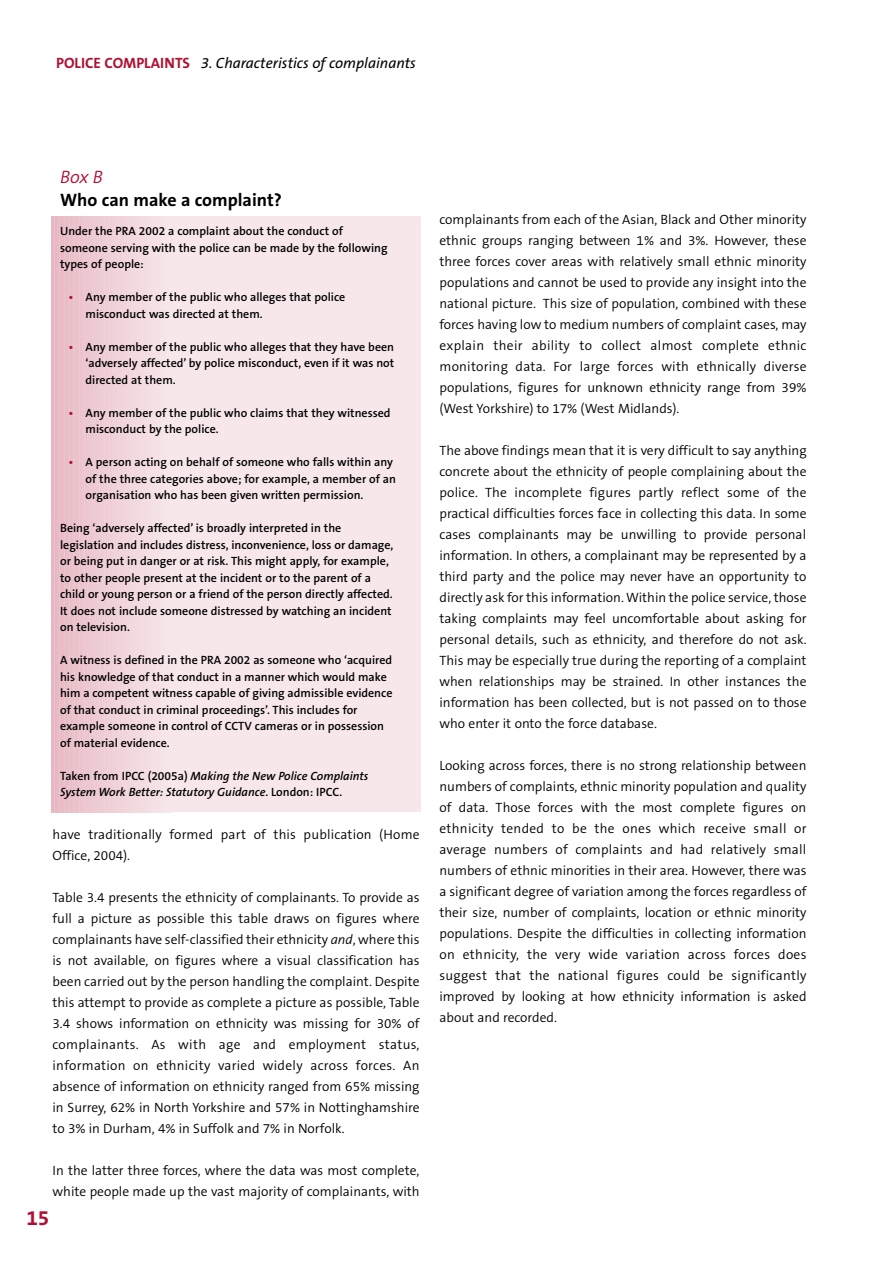
<style>
.page{position:relative;width:893px;height:1263px;background:#fff}
.page>*{position:absolute;margin:0;border:0;box-sizing:border-box;transform-origin:0 0}
.t1{font:700 21px "The Sans B7";color:#af1133}
.t2{font:700 18px "The Sans B7";color:#000}
.t3{font:italic 300 18px "The Sans B4";color:#af1133}
.t4{font:italic 15px "The Sans B5 Plain";color:#000}
.t5{font:300 13.5px/21px "The Sans B4";color:#000;text-align:justify}
.t6{font:600 12px/16.5px "The Sans B6";color:#000}
.t7{font:italic 600 12px/16.5px "The Sans B6";color:#000}
.s1{font-family:"The Sans B7";font-weight:700;font-style:normal;color:#af1133}
.s2{color:#af1133}
.s3{font-style:normal}
.s4{font-style:italic}
</style>
<div class="page">
<div style="left:51px;top:216px;width:370px;height:596px;background:#f7e7eb"></div>
<div style="left:51px;top:216px;width:5px;height:596px;background:#e7b8c3"></div>
<div style="left:53px;top:216px;width:6px;height:596px;background:#ebc2cb"></div>
<div style="left:55px;top:216px;width:6px;height:596px;background:#e8bac4"></div>
<div style="left:61px;top:216px;width:5px;height:596px;background:#e9bcc6"></div>
<div style="left:66px;top:216px;width:5px;height:596px;background:#e9bec8"></div>
<div style="left:71px;top:216px;width:5px;height:596px;background:#eac1c9"></div>
<div style="left:76px;top:216px;width:5px;height:596px;background:#ebc2cb"></div>
<div style="left:81px;top:216px;width:5px;height:596px;background:#ebc4cd"></div>
<div style="left:86px;top:216px;width:5px;height:596px;background:#ecc6cf"></div>
<div style="left:91px;top:216px;width:5px;height:596px;background:#edc8d0"></div>
<div style="left:96px;top:216px;width:5px;height:596px;background:#edcad2"></div>
<div style="left:101px;top:216px;width:5px;height:596px;background:#eeccd4"></div>
<div style="left:106px;top:216px;width:5px;height:596px;background:#efced5"></div>
<div style="left:111px;top:216px;width:5px;height:596px;background:#efd0d7"></div>
<div style="left:116px;top:216px;width:5px;height:596px;background:#f0d2d9"></div>
<div style="left:121px;top:216px;width:5px;height:596px;background:#f1d4da"></div>
<div style="left:126px;top:216px;width:5px;height:596px;background:#f1d6dc"></div>
<div style="left:131px;top:216px;width:5px;height:596px;background:#f2d8de"></div>
<div style="left:136px;top:216px;width:5px;height:596px;background:#f3dae0"></div>
<div style="left:141px;top:216px;width:5px;height:596px;background:#f3dce1"></div>
<div style="left:146px;top:216px;width:5px;height:596px;background:#f4dee3"></div>
<div style="left:151px;top:216px;width:5px;height:596px;background:#f5e0e5"></div>
<div style="left:156px;top:216px;width:5px;height:596px;background:#f5e2e6"></div>
<p class="t4" style="left:56px;top:55px;width:361px"><span class="s1">POLICE COMPLAINTS</span> 3. Characteristics of complainants</p>
<h2 class="t3" style="left:60px;top:168px;width:44px">Box B</h2>
<h2 class="t2" style="left:60px;top:190px;width:223px">Who can make a complaint?</h2>
<p class="t6" style="left:60px;top:223px;width:329px">Under the PRA 2002 a complaint about the conduct of someone serving with the police can be made by the following types of people:</p>
<p class="t6" style="left:86px;top:289px;width:261px;text-indent:-17px"><span class="s2">•</span> Any member of the public who alleges that police misconduct was directed at them.</p>
<p class="t6" style="left:86px;top:339px;width:310px;text-align:justify;text-indent:-17px"><span class="s2">•</span> Any member of the public who alleges that they have been ‘adversely affected’ by police misconduct, even if it was not directed at them.</p>
<p class="t6" style="left:86px;top:405px;width:306px;text-indent:-17px"><span class="s2">•</span> Any member of the public who claims that they witnessed misconduct by the police.</p>
<p class="t6" style="left:86px;top:454px;width:312px;text-indent:-17px"><span class="s2">•</span> A person acting on behalf of someone who falls within any of the three categories above; for example, a member of an organisation who has been given written permission.</p>
<p class="t6" style="left:60px;top:520px;width:335px">Being ‘adversely affected’ is broadly interpreted in the legislation and includes distress, inconvenience, loss or damage, or being put in danger or at risk. This might apply, for example, to other people present at the incident or to the parent of a child or young person or a friend of the person directly affected.<br>It does not include someone distressed by watching an incident on television.</p>
<p class="t6" style="left:60px;top:652px;width:334px">A witness is defined in the PRA 2002 as someone who ‘acquired his knowledge of that conduct in a manner which would make him a competent witness capable of giving admissible evidence of that conduct in criminal proceedings’. This includes for example someone in control of CCTV cameras or in possession of material evidence.</p>
<p class="t7" style="left:60px;top:768px;width:310px"><span class="s3">Taken from IPCC (2005a)</span> Making the New Police Complaints<br>System Work Better: Statutory Guidance<span class="s3">. London: IPCC.</span></p>
<p class="t5" style="left:53px;top:824px;width:369px">have traditionally formed part of this publication (Home<br>Office, 2004).</p>
<p class="t5" style="left:53px;top:887px;width:369px">Table 3.4 presents the ethnicity of complainants. To provide as full a picture as possible this table draws on figures where complainants have self-classified their ethnicity <span class="s4">and</span>, where this is not available, on figures where a visual classification has been carried out by the person handling the complaint. Despite this attempt to provide as complete a picture as possible, Table 3.4 shows information on ethnicity was missing for 30% of complainants. As with age and employment status, information on ethnicity varied widely across forces. An absence of information on ethnicity ranged from 65% missing in Surrey, 62% in North Yorkshire and 57% in Nottinghamshire to 3% in Durham, 4% in Suffolk and 7% in Norfolk.</p>
<p class="t5" style="left:53px;top:1160px;width:369px">In the latter three forces, where the data was most complete, white people made up the vast majority of complainants, with</p>
<h1 class="t1" style="left:26px;top:1206px;width:25px">15</h1>
<p class="t5" style="left:439px;top:209px;width:369px">complainants from each of the Asian, Black and Other minority ethnic groups ranging between 1% and 3%. However, these three forces cover areas with relatively small ethnic minority populations and cannot be used to provide any insight into the national picture. This size of population, combined with these forces having low to medium numbers of complaint cases, may explain their ability to collect almost complete ethnic monitoring data. For large forces with ethnically diverse populations, figures for unknown ethnicity range from 39% (West Yorkshire) to 17% (West Midlands).</p>
<p class="t5" style="left:439px;top:440px;width:369px">The above findings mean that it is very difficult to say anything concrete about the ethnicity of people complaining about the police. The incomplete figures partly reflect some of the practical difficulties forces face in collecting this data. In some cases complainants may be unwilling to provide personal information. In others, a complainant may be represented by a third party and the police may never have an opportunity to directly ask for this information. Within the police service, those taking complaints may feel uncomfortable about asking for personal details, such as ethnicity, and therefore do not ask.<br>This may be especially true during the reporting of a complaint when relationships may be strained. In other instances the information has been collected, but is not passed on to those who enter it onto the force database.</p>
<p class="t5" style="left:439px;top:755px;width:369px">Looking across forces, there is no strong relationship between numbers of complaints, ethnic minority population and quality of data. Those forces with the most complete figures on ethnicity tended to be the ones which receive small or average numbers of complaints and had relatively small numbers of ethnic minorities in their area. However, there was a significant degree of variation among the forces regardless of their size, number of complaints, location or ethnic minority populations. Despite the difficulties in collecting information on ethnicity, the very wide variation across forces does suggest that the national figures could be significantly improved by looking at how ethnicity information is asked about and recorded.</p>
</div>
